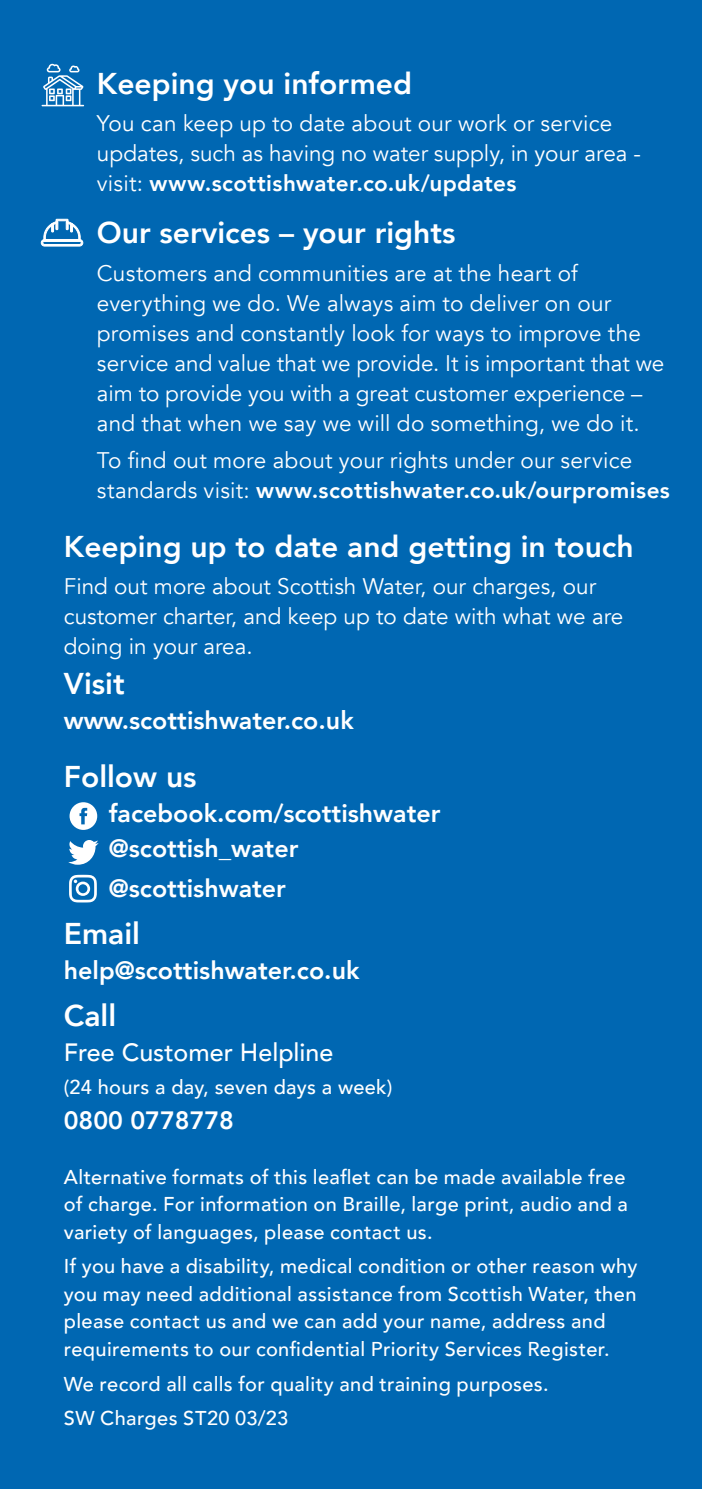
<style>
.page{position:relative;width:702px;height:1489px;background:#fff}
.page>*{position:absolute;margin:0;border:0;box-sizing:border-box;transform-origin:0 0}
.t1{font:800 30px "Avenir";color:#fff}
.t2{font:800 25px/35px "Avenir";color:#fff}
.t3{font:500 25px "Avenir";color:#fff}
.Body_Copy{font:22.5px/30px "Avenir";letter-spacing:.005em;color:#fff}
.Body_Copy-2{font:500 20px/27.5px "Avenir";letter-spacing:.02em;color:#fff}
.s1{font-weight:800}
</style>
<div class="page">
<div style="left:0;top:0;width:702px;height:1488px;background:#0067b2"></div>
<svg style="left:68px;top:840px;width:31px;height:24px"></svg>
<div style="left:70px;top:802px;width:27px;height:27px;background:#fff;border-radius:50%"></div>
<svg style="left:79px;top:807px;width:8px;height:17px"></svg>
<svg style="left:69px;top:874px;width:28px;height:28px"></svg>
<div style="left:41px;top:239px;width:42px;height:7px;border:1px solid #fff;border-radius:3px"></div>
<div style="left:42px;top:241px;width:40px;height:4px;border:1px solid #fff;border-radius:2px"></div>
<svg style="left:43px;top:219px;width:38px;height:23px"></svg>
<svg style="left:42px;top:64px;width:42px;height:42px"></svg>
<p class="t1" style="left:97px;top:60px;width:316px">Keeping you informed</p>
<p class="Body_Copy" style="left:97px;top:109px;width:545px">You can keep up to date about our work or service updates, such as having no water supply, in your area - visit: <span class="s1">www.scottishwater.co.uk/updates</span></p>
<p class="t1" style="left:97px;top:210px;width:360px">Our services – your rights</p>
<p class="Body_Copy" style="left:97px;top:258px;width:569px">Customers and communities are at the heart of everything we do. We always aim to deliver on our promises and constantly look for ways to improve the service and value that we provide. It is important that we aim to provide you with a great customer experience – and that when we say we will do something, we do it.</p>
<p class="Body_Copy" style="left:97px;top:445px;width:574px">To find out more about your rights under our service standards visit: <span class="s1">www.scottishwater.co.uk/ourpromises</span></p>
<p class="t1" style="left:64px;top:523px;width:571px">Keeping up to date and getting in touch</p>
<p class="Body_Copy" style="left:64px;top:572px;width:561px">Find out more about Scottish Water, our charges, our customer charter, and keep up to date with what we are doing in your area.</p>
<p class="t1" style="left:64px;top:660px;width:62px">Visit</p>
<p class="t2" style="left:64px;top:703px;width:291px">www.scottishwater.co.uk</p>
<p class="t1" style="left:64px;top:753px;width:134px">Follow us</p>
<p class="t2" style="left:109px;top:796px;width:333px">facebook.com/scottishwater @scottish_water</p>
<p class="t2" style="left:109px;top:871px;width:178px">@scottishwater</p>
<p class="t1" style="left:64px;top:910px;width:78px">Email</p>
<p class="t2" style="left:64px;top:953px;width:297px">help@scottishwater.co.uk</p>
<p class="t1" style="left:64px;top:992px;width:54px">Call</p>
<p class="t3" style="left:64px;top:1031px;width:271px">Free Customer Helpline</p>
<p class="Body_Copy-2" style="left:64px;top:1072px;width:330px">(24 hours a day, seven days a week)</p>
<p class="t2" style="left:64px;top:1102px;width:172px">0800 0778778</p>
<p class="Body_Copy-2" style="left:64px;top:1161px;width:565px">Alternative formats of this leaflet can be made available free of charge. For information on Braille, large print, audio and a variety of languages, please contact us.</p>
<p class="Body_Copy-2" style="left:64px;top:1251px;width:575px">If you have a disability, medical condition or other reason why you may need additional assistance from Scottish Water, then please contact us and we can add your name, address and requirements to our confidential Priority Services Register.</p>
<p class="Body_Copy-2" style="left:64px;top:1368px;width:486px">We record all calls for quality and training purposes.</p>
<p class="Body_Copy-2" style="left:64px;top:1403px;width:226px">SW Charges ST20 03/23</p>
</div>
